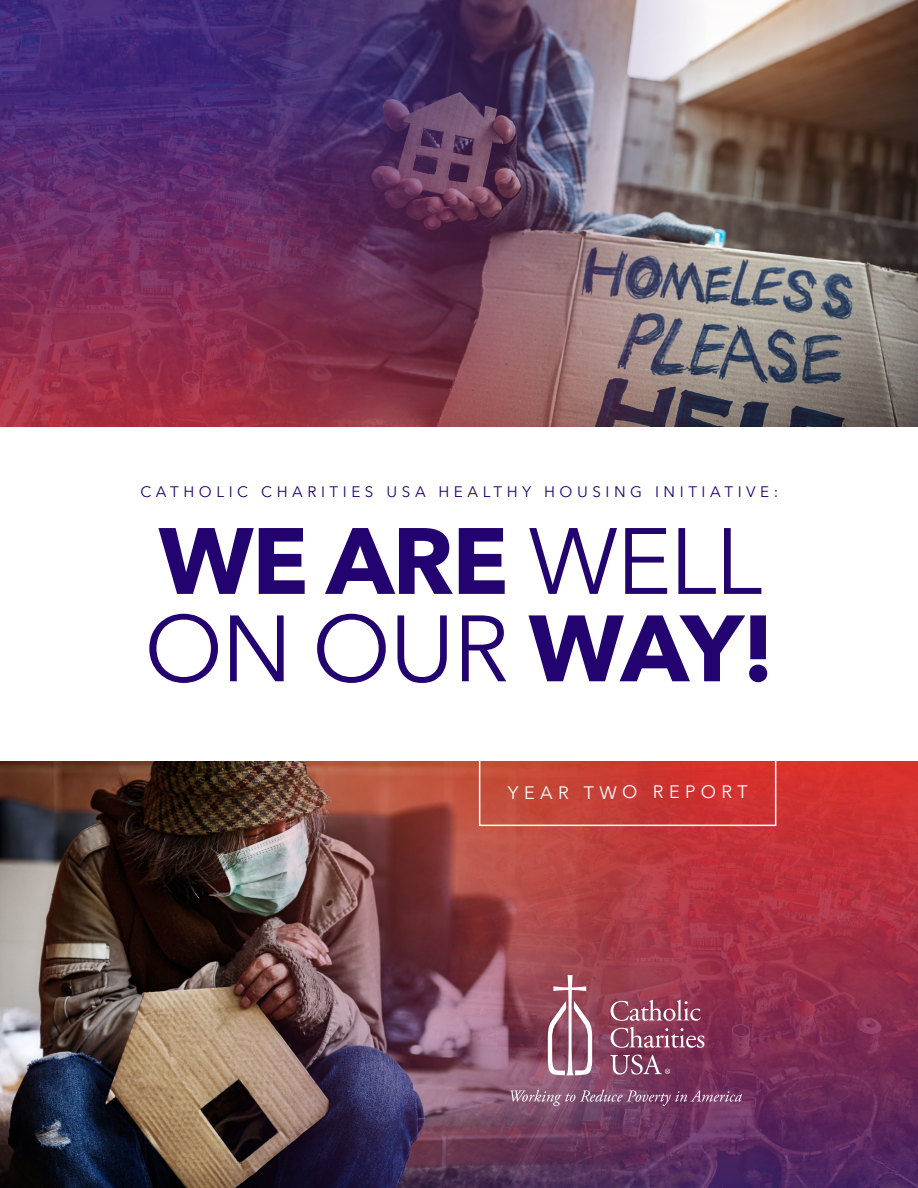
<style>
.page{position:relative;width:918px;height:1188px;background:#fff}
.page>*{position:absolute;margin:0;border:0;box-sizing:border-box;transform-origin:0 0}
.t1{font:700 93px/87.4px "Avenir Next";color:#22036f}
.t2{font:18px "Avenir Next";letter-spacing:.295em;color:#fff}
.t3{font:15.3px "Avenir Next";letter-spacing:.3em;color:#22036f}
.s1{font-weight:400}
</style>
<div class="page">
<svg style="left:701px;top:761px;width:217px;height:427px;background:#952e49"></svg>
<img style="left:0;top:0;width:218px;height:427px">
<img style="left:218px;top:0;width:700px;height:427px">
<img style="left:0;top:761px;width:701px;height:427px">
<div style="left:479px;top:759px;width:297px;height:67px;border:2px solid #fff"></div>
<svg style="left:510px;top:1090px;width:232px;height:16px;background:#8e5f7f"></svg>
<svg style="left:548px;top:975px;width:44px;height:100px"></svg>
<svg style="left:611px;top:1000px;width:90px;height:21px;background:#a8667a"></svg>
<svg style="left:611px;top:1027px;width:93px;height:21px;background:#9f627b"></svg>
<svg style="left:610px;top:1055px;width:60px;height:20px"></svg>
<div style="left:0;top:427px;width:918px;height:334px;background:#fff"></div>
<p class="t3" style="left:140px;top:479px;width:639px">CATHOLIC CHARITIES USA HEALTHY HOUSING INITIATIVE:</p>
<p class="t1" style="left:144px;top:516px;width:632px">WE ARE <span class="s1">WELL<br>ON OUR</span> WAY!</p>
<p class="t2" style="left:508px;top:777px;width:242px">YEAR TWO REPORT</p>
</div>
